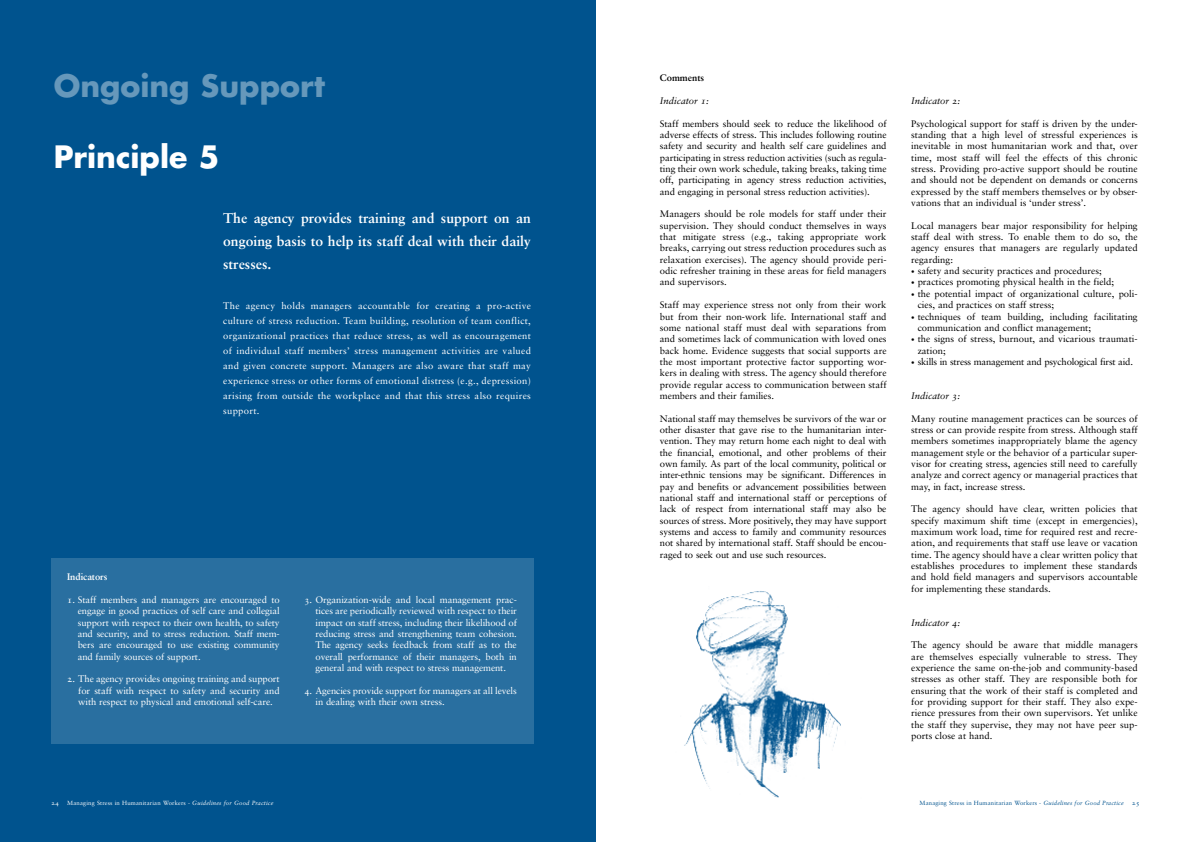
<style>
.page{position:relative;width:1191px;height:842px;background:#fff}
.page>*{position:absolute;margin:0;border:0;box-sizing:border-box;transform-origin:0 0}
.t1{font:700 30px "Futura";color:#6698bb}
.t2{font:700 30px "Futura";color:#fff}
.t3{font:14px/23px "Sabon Bold Os F";color:#fff;text-align:justify}
.t4{font:9.5px/11.3px "Sabon";color:#000;text-align:justify}
.t5{font:9.5px/11.3px "Sabon";letter-spacing:-.01em;color:#fff;text-align:justify}
.t6{font:9.5px "Sabon";letter-spacing:-.02em;color:#000}
.t7{font:9.5px "Sabon Italic Os F";color:#000}
.t8{font:9.5px "Sabon Bold Os F";letter-spacing:-.01em;color:#fff}
.t9{font:9.5px "Sabon Bold Os F";color:#000}
.t10{font:6px "Sabon";letter-spacing:.03em;color:#fff}
.t11{font:6px "Sabon";letter-spacing:.025em;color:#00538e}
.t12{font:6px "Sabon Roman SC";color:#fff;scale:1.2 1}
.t13{font:6px "Sabon Roman SC";color:#00538e;scale:1.2 1}
.s1{font-family:"Sabon Roman SC"}
.s2{font-size:7px}
.s3{font-family:"Sabon Italic Os F"}
</style>
<div class="page">
<div style="left:0;top:0;width:595px;height:842px;background:#00538e"></div>
<div style="left:51px;top:558px;width:482px;height:185px;background:#296fa0"></div>
<img style="left:684px;top:591px;width:157px;height:207px">
<h1 class="t1" style="left:54px;top:65px;width:273px">Ongoing Support</h1>
<p class="t9" style="left:660px;top:72px;width:46px">Comments</p>
<p class="t7" style="left:660px;top:95px;width:50px">Indicator 1:</p>
<p class="t4" style="left:660px;top:118px;width:228px">Staff members should seek to reduce the likelihood of adverse effects of stress. This includes following routine safety and security and health self care guidelines and participating in stress reduction activities (such as regula&shy;ting their own work schedule, taking breaks, taking time off, participating in agency stress reduction activities, and engaging in personal stress reduction activities).</p>
<p class="t4" style="left:660px;top:208px;width:228px">Managers should be role models for staff under their supervision. They should conduct themselves in ways that mitigate stress (e.g., taking appropriate work breaks, carrying out stress reduction procedures such as relaxation exercises). The agency should provide peri&shy;odic refresher training in these areas for field managers and supervisors.</p>
<p class="t4" style="left:660px;top:299px;width:228px">Staff may experience stress not only from their work but from their non-work life. International staff and some national staff must deal with separations from and sometimes lack of communication with loved ones back home. Evidence suggests that social supports are the most important protective factor supporting wor&shy;kers in dealing with stress. The agency should therefore provide regular access to communication between staff members and their families.</p>
<p class="t4" style="left:660px;top:412px;width:228px">National staff may themselves be survivors of the war or other disaster that gave rise to the humanitarian inter&shy;vention. They may return home each night to deal with the financial, emotional, and other problems of their own family. As part of the local community, political or inter-ethnic tensions may be significant. Differences in pay and benefits or advancement possibilities between national staff and international staff or perceptions of lack of respect from international staff may also be sources of stress. More positively, they may have support systems and access to family and community resources not shared by international staff. Staff should be encou&shy;raged to seek out and use such resources.</p>
<h1 class="t2" style="left:54px;top:136px;width:167px">Principle 5</h1>
<h2 class="t3" style="left:223px;top:206px;width:309px">The agency provides training and support on an ongoing basis to help its staff deal with their daily stresses.</h2>
<p class="t5" style="left:223px;top:298px;width:309px;line-height:15px">The agency holds managers accountable for creating a pro-active culture of stress reduction. Team building, resolution of team conflict, organizational practices that reduce stress, as well as encouragement of individual staff members’ stress management activities are valued and given concrete support. Managers are also aware that staff may experience stress or other forms of emotional distress (e.g., depression) arising from outside the workplace and that this stress also requires support.</p>
<p class="t8" style="left:67px;top:571px;width:42px">Indicators</p>
<p class="t5" style="left:78px;top:594px;width:203px;text-indent:-11px"><span class="s1">1.</span> Staff members and managers are encouraged to engage in good practices of self care and collegial support with respect to their own health, to safety and security, and to stress reduction. Staff mem&shy;bers are encouraged to use existing community and family sources of support.</p>
<p class="t5" style="left:78px;top:673px;width:203px;text-indent:-11px"><span class="s1">2</span>. The agency provides ongoing training and support for staff with respect to safety and security and with respect to physical and emotional self-care.</p>
<p class="t5" style="left:315px;top:594px;width:203px;text-indent:-11px"><span class="s1">3</span>. Organization-wide and local management prac&shy;tices are periodically reviewed with respect to their impact on staff stress, including their likelihood of reducing stress and strengthening team cohesion.<br>The agency seeks feedback from staff as to the overall performance of their managers, both in general and with respect to stress management.</p>
<p class="t5" style="left:315px;top:685px;width:203px;text-indent:-11px"><span class="s1">4</span>. Agencies provide support for managers at all levels in dealing with their own stress.</p>
<p class="t7" style="left:911px;top:95px;width:50px">Indicator 2:</p>
<p class="t4" style="left:911px;top:118px;width:228px">Psychological support for staff is driven by the under&shy;standing that a high level of stressful experiences is inevitable in most humanitarian work and that, over time, most staff will feel the effects of this chronic stress. Providing pro-active support should be routine and should not be dependent on demands or concerns expressed by the staff members themselves or by obser&shy;vations that an individual is ‘under stress’.</p>
<p class="t4" style="left:911px;top:220px;width:228px">Local managers bear major responsibility for helping staff deal with stress. To enable them to do so, the agency ensures that managers are regularly updated regarding:</p>
<p class="t4" style="left:911px;top:265px;width:192px"><span class="s2">•</span> safety and security practices and procedures;</p>
<p class="t4" style="left:911px;top:276px;width:204px"><span class="s2">•</span> practices promoting physical health in the field;</p>
<p class="t4" style="left:917px;top:288px;width:221px;text-indent:-6px"><span class="s2">•</span> the potential impact of organizational culture, poli&shy;cies, and practices on staff stress;</p>
<p class="t4" style="left:917px;top:310px;width:221px;text-indent:-6px"><span class="s2">•</span> techniques of team building, including facilitating communication and conflict management;</p>
<p class="t4" style="left:917px;top:333px;width:221px;text-indent:-6px"><span class="s2">•</span> the signs of stress, burnout, and vicarious traumati&shy;zation;</p>
<p class="t6" style="left:911px;top:356px;width:223px"><span class="s2">•</span> skills in stress management and psychological first aid.</p>
<p class="t7" style="left:911px;top:390px;width:50px">Indicator 3:</p>
<p class="t4" style="left:911px;top:412px;width:228px">Many routine management practices can be sources of stress or can provide respite from stress. Although staff members sometimes inappropriately blame the agency management style or the behavior of a particular super&shy;visor for creating stress, agencies still need to carefully analyze and correct agency or managerial practices that may, in fact, increase stress.</p>
<p class="t4" style="left:911px;top:503px;width:228px">The agency should have clear, written policies that specify maximum shift time (except in emergencies), maximum work load, time for required rest and recre&shy;ation, and requirements that staff use leave or vacation time. The agency should have a clear written policy that establishes procedures to implement these standards and hold field managers and supervisors accountable for implementing these standards.</p>
<p class="t7" style="left:911px;top:617px;width:50px">Indicator 4:</p>
<p class="t4" style="left:911px;top:639px;width:228px">The agency should be aware that middle managers are themselves especially vulnerable to stress. They experience the same on-the-job and community-based stresses as other staff. They are responsible both for ensuring that the work of their staff is completed and for providing support for their staff. They also expe&shy;rience pressures from their own supervisors. Yet unlike the staff they supervise, they may not have peer sup&shy;ports close at hand.</p>
<p class="t12" style="left:51px;top:800px;width:8px">24</p>
<p class="t10" style="left:67px;top:800px;width:208px">Managing Stress in Humanitarian Workers - <span class="s3">Guidelines for Good Practice</span></p>
<p class="t11" style="left:919px;top:800px;width:206px">Managing Stress in Humanitarian Workers - <span class="s3">Guidelines for Good Practice</span></p>
<p class="t13" style="left:1132px;top:800px;width:8px">25</p>
</div>
